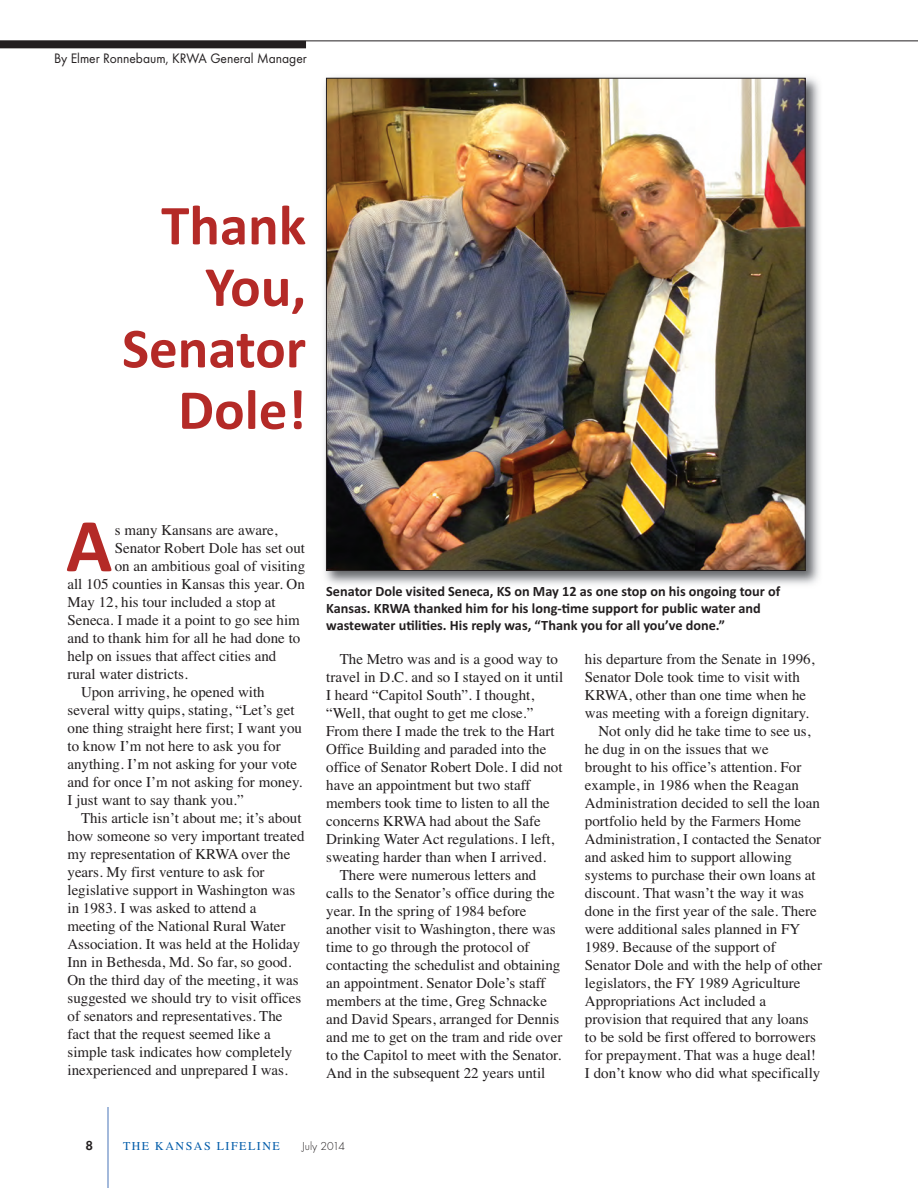
<style>
.page{position:relative;width:918px;height:1188px;background:#fff}
.page>*{position:absolute;margin:0;border:0;box-sizing:border-box;transform-origin:0 0}
.t1{font:700 76.5px "Calibri";color:#b42a27}
.t2{font:700 57px/61.5px "Calibri";color:#b42a27;text-align:right}
.t3{font:15px "Times";color:#231f20}
.t4{font:700 14.25px/17.1px "Calibri";color:#231f20}
.t5{font:14.25px "Futura T";color:#231f20;scale:.95 1}
.t6{font:600 13.5px "Futura T";color:#231f20}
.t7{font:12px "Times";letter-spacing:.125em;color:#015ba9}
.t8{font:300 12px "Futura T";color:#231f20}
</style>
<div class="page">
<hr style="left:108px;top:1107px;width:1px;height:81px;background:#4975b9">
<hr style="left:0;top:40px;width:918px;height:1px;background:#231f20">
<div style="left:0;top:41px;width:306px;height:7px;background:#231f20"></div>
<img style="left:324px;top:77px;width:496px;height:508px">
<img style="left:328px;top:80px;width:475px;height:489px">
<p class="t5" style="left:54px;top:53px;width:268px">By Elmer Ronnebaum, KRWA General Manager</p>
<h2 class="t2" style="left:122px;top:199px;width:185px">Thank<br>You,<br>Senator<br>Dole!</h2>
<h1 class="t1" style="left:66px;top:519px;width:48px">A</h1>
<p class="t3" style="left:115px;top:525px;width:164px">s many Kansans are aware,</p>
<p class="t3" style="left:115px;top:543px;width:192px">Senator Robert Dole has set out</p>
<p class="t3" style="left:115px;top:561px;width:192px">on an ambitious goal of visiting</p>
<p class="t3" style="left:68px;top:579px;width:239px">all 105 counties in Kansas this year. On</p>
<p class="t3" style="left:68px;top:597px;width:210px">May 12, his tour included a stop at</p>
<p class="t3" style="left:68px;top:615px;width:234px">Seneca. I made it a point to go see him</p>
<p class="t3" style="left:68px;top:633px;width:234px">and to thank him for all he had done to</p>
<p class="t3" style="left:68px;top:651px;width:210px">help on issues that affect cities and</p>
<p class="t3" style="left:68px;top:669px;width:122px">rural water districts.</p>
<p class="t3" style="left:81px;top:687px;width:185px">Upon arriving, he opened with</p>
<p class="t3" style="left:68px;top:705px;width:229px">several witty quips, stating, “Let’s get</p>
<p class="t3" style="left:68px;top:723px;width:236px">one thing straight here first; I want you</p>
<p class="t3" style="left:68px;top:741px;width:215px">to know I’m not here to ask you for</p>
<p class="t3" style="left:68px;top:759px;width:231px">anything. I’m not asking for your vote</p>
<p class="t3" style="left:68px;top:777px;width:236px">and for once I’m not asking for money.</p>
<p class="t3" style="left:68px;top:795px;width:178px">I just want to say thank you.”</p>
<p class="t3" style="left:81px;top:813px;width:222px">This article isn’t about me; it’s about</p>
<p class="t3" style="left:68px;top:831px;width:239px">how someone so very important treated</p>
<p class="t3" style="left:68px;top:849px;width:224px">my representation of KRWA over the</p>
<p class="t3" style="left:68px;top:867px;width:199px">years. My first venture to ask for</p>
<p class="t3" style="left:68px;top:885px;width:229px">legislative support in Washington was</p>
<p class="t3" style="left:68px;top:903px;width:191px">in 1983. I was asked to attend a</p>
<p class="t3" style="left:68px;top:921px;width:220px">meeting of the National Rural Water</p>
<p class="t3" style="left:68px;top:939px;width:234px">Association. It was held at the Holiday</p>
<p class="t3" style="left:68px;top:957px;width:225px">Inn in Bethesda, Md. So far, so good.</p>
<p class="t3" style="left:68px;top:975px;width:233px">On the third day of the meeting, it was</p>
<p class="t3" style="left:68px;top:993px;width:235px">suggested we should try to visit offices</p>
<p class="t3" style="left:68px;top:1011px;width:217px">of senators and representatives. The</p>
<p class="t3" style="left:68px;top:1029px;width:205px">fact that the request seemed like a</p>
<p class="t3" style="left:68px;top:1047px;width:226px">simple task indicates how completely</p>
<p class="t3" style="left:68px;top:1065px;width:222px">inexperienced and unprepared I was.</p>
<p class="t4" style="left:326px;top:583px;width:456px">Senator Dole visited Seneca, KS on May 12 as one stop on his ongoing tour of<br>Kansas. KRWA thanked him for his long‐time support for public water and wastewater utilities. His reply was, “Thank you for all you’ve done.”</p>
<p class="t3" style="left:340px;top:653px;width:220px">The Metro was and is a good way to</p>
<p class="t3" style="left:326px;top:671px;width:239px">travel in D.C. and so I stayed on it until</p>
<p class="t3" style="left:326px;top:689px;width:209px">I heard “Capitol South”. I thought,</p>
<p class="t3" style="left:326px;top:707px;width:209px">“Well, that ought to get me close.”</p>
<p class="t3" style="left:326px;top:725px;width:230px">From there I made the trek to the Hart</p>
<p class="t3" style="left:326px;top:743px;width:222px">Office Building and paraded into the</p>
<p class="t3" style="left:326px;top:761px;width:238px">office of Senator Robert Dole. I did not</p>
<p class="t3" style="left:326px;top:779px;width:206px">have an appointment but two staff</p>
<p class="t3" style="left:326px;top:797px;width:225px">members took time to listen to all the</p>
<p class="t3" style="left:326px;top:815px;width:216px">concerns KRWA had about the Safe</p>
<p class="t3" style="left:326px;top:833px;width:230px">Drinking Water Act regulations. I left,</p>
<p class="t3" style="left:326px;top:851px;width:221px">sweating harder than when I arrived.</p>
<p class="t3" style="left:340px;top:869px;width:198px">There were numerous letters and</p>
<p class="t3" style="left:326px;top:887px;width:230px">calls to the Senator’s office during the</p>
<p class="t3" style="left:326px;top:905px;width:202px">year. In the spring of 1984 before</p>
<p class="t3" style="left:326px;top:923px;width:231px">another visit to Washington, there was</p>
<p class="t3" style="left:326px;top:941px;width:205px">time to go through the protocol of</p>
<p class="t3" style="left:326px;top:959px;width:236px">contacting the schedulist and obtaining</p>
<p class="t3" style="left:326px;top:977px;width:221px">an appointment. Senator Dole’s staff</p>
<p class="t3" style="left:326px;top:995px;width:222px">members at the time, Greg Schnacke</p>
<p class="t3" style="left:326px;top:1013px;width:235px">and David Spears, arranged for Dennis</p>
<p class="t3" style="left:326px;top:1031px;width:238px">and me to get on the tram and ride over</p>
<p class="t3" style="left:326px;top:1049px;width:237px">to the Capitol to meet with the Senator.</p>
<p class="t3" style="left:326px;top:1067px;width:221px">And in the subsequent 22 years until</p>
<p class="t3" style="left:585px;top:653px;width:231px">his departure from the Senate in 1996,</p>
<p class="t3" style="left:585px;top:671px;width:217px">Senator Dole took time to visit with</p>
<p class="t3" style="left:585px;top:689px;width:223px">KRWA, other than one time when he</p>
<p class="t3" style="left:585px;top:707px;width:225px">was meeting with a foreign dignitary.</p>
<p class="t3" style="left:598px;top:725px;width:214px">Not only did he take time to see us,</p>
<p class="t3" style="left:585px;top:743px;width:185px">he dug in on the issues that we</p>
<p class="t3" style="left:585px;top:761px;width:218px">brought to his office’s attention. For</p>
<p class="t3" style="left:585px;top:779px;width:216px">example, in 1986 when the Reagan</p>
<p class="t3" style="left:585px;top:797px;width:236px">Administration decided to sell the loan</p>
<p class="t3" style="left:585px;top:815px;width:218px">portfolio held by the Farmers Home</p>
<p class="t3" style="left:585px;top:833px;width:238px">Administration, I contacted the Senator</p>
<p class="t3" style="left:585px;top:851px;width:209px">and asked him to support allowing</p>
<p class="t3" style="left:585px;top:869px;width:232px">systems to purchase their own loans at</p>
<p class="t3" style="left:585px;top:887px;width:221px">discount. That wasn’t the way it was</p>
<p class="t3" style="left:585px;top:905px;width:233px">done in the first year of the sale. There</p>
<p class="t3" style="left:585px;top:923px;width:217px">were additional sales planned in FY</p>
<p class="t3" style="left:585px;top:941px;width:192px">1989. Because of the support of</p>
<p class="t3" style="left:585px;top:959px;width:239px">Senator Dole and with the help of other</p>
<p class="t3" style="left:585px;top:977px;width:217px">legislators, the FY 1989 Agriculture</p>
<p class="t3" style="left:585px;top:995px;width:183px">Appropriations Act included a</p>
<p class="t3" style="left:585px;top:1013px;width:225px">provision that required that any loans</p>
<p class="t3" style="left:585px;top:1031px;width:232px">to be sold be first offered to borrowers</p>
<p class="t3" style="left:585px;top:1049px;width:232px">for prepayment. That was a huge deal!</p>
<p class="t3" style="left:585px;top:1067px;width:237px">I don’t know who did what specifically</p>
<p class="t6" style="left:85px;top:1140px;width:9px">8</p>
<p class="t7" style="left:123px;top:1142px;width:158px">THE KANSAS LIFELINE</p>
<p class="t8" style="left:302px;top:1141px;width:45px">July 2014</p>
</div>
